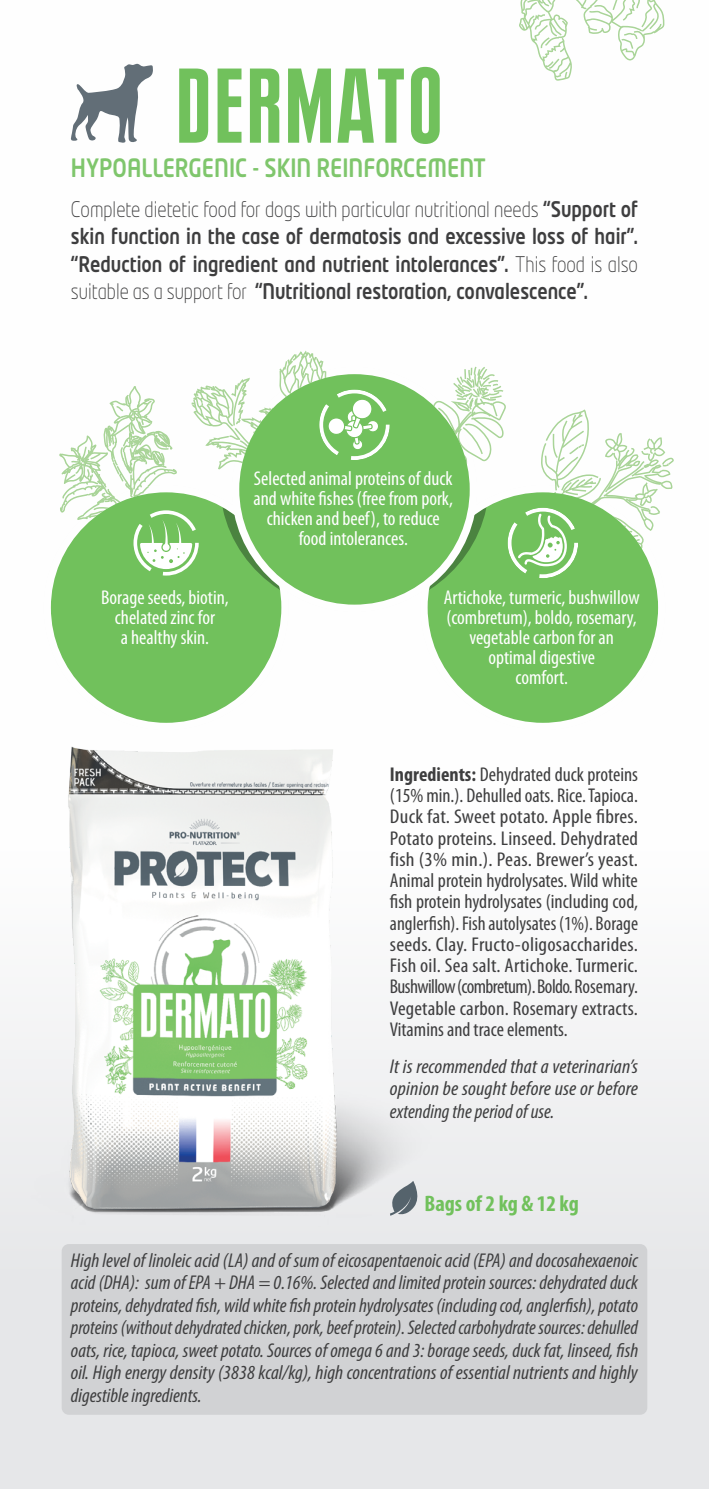
<style>
.page{position:relative;width:709px;height:1489px;background:#fff}
.page>*{position:absolute;margin:0;border:0;box-sizing:border-box;transform-origin:0 0}
.t1{font:900 extra-condensed 105px "Plak LT";letter-spacing:.05em;color:#71c15c}
.SSTTR_GAMME{font:500 25px "Neo Tech Std";color:#7fc66c;scale:.85 1}
.TXT{font:700 condensed 22.5px "Myriad Pro";color:#71c15c}
.SSTTR_GAMME-2{font:500 21.25px/27.5px "Neo Tech Std";color:#3e3e3f;text-align:justify;scale:.85 1}
.RECO_GAMME_IT{font:italic condensed 20px/22.5px "Myriad Pro";color:#3e3e3f;text-align:justify}
.INGREDIENT_GAMME{font:condensed 20px/21.2px "Myriad Pro";color:#3e3e3f;text-align:justify}
.ARGU{font:condensed 20px/20px "Myriad Pro";color:#fff;text-align:center}
.INGREDIENT_GAMME_IT{font:italic condensed 20px/22.5px "Myriad Pro";letter-spacing:.005em;color:#3e3e3f;text-align:justify;scale:1.05 1}
.s1{font-weight:300}
.s2{font-weight:700}
</style>
<div class="page">
<div style="left:0;top:0;width:709px;height:1488px;background:linear-gradient(to bottom,#fff,#e9eaeb)"></div>
<svg style="left:519px;top:0;width:145px;height:81px"></svg>
<img style="left:0;top:609px;width:494px;height:655px">
<div style="left:424px;top:488px;width:238px;height:238px;background:#71c15c;border-radius:50%"></div>
<div style="left:47px;top:488px;width:238px;height:238px;background:#71c15c;border-radius:50%"></div>
<div style="left:43px;top:485px;width:246px;height:245px;border:8px solid #fff;border-radius:50%"></div>
<div style="left:235px;top:370px;width:238px;height:238px;background:#71c15c;border-radius:50%"></div>
<svg style="left:410px;top:366px;width:263px;height:245px"></svg>
<svg style="left:70px;top:64px;width:84px;height:79px"></svg>
<svg style="left:389px;top:1180px;width:33px;height:35px"></svg>
<svg style="left:59px;top:350px;width:331px;height:261px"></svg>
<div style="left:62px;top:1243px;width:585px;height:171px;background:#d1d2d4;border-radius:7px"></div>
<p class="t1" style="left:177px;top:44px;width:266px">DERMATO</p>
<p class="SSTTR_GAMME" style="left:71px;top:152px;width:489px">HYPOALLERGENIC - SKIN REINFORCEMENT</p>
<p class="SSTTR_GAMME-2" style="left:71px;top:194px;width:668px"><span class="s1">Complete dietetic food for dogs with particular nutritional needs</span> “Support of skin function in the case of dermatosis and excessive loss of hair”. “Reduction of ingredient and nutrient intolerances”. <span class="s1">This food is also suitable as a support for</span> “Nutritional restoration, convalescence”.</p>
<p class="ARGU" style="left:101px;top:587px;width:129px">Borage seeds, biotin, chelated zinc for<br>a healthy skin.</p>
<p class="ARGU" style="left:253px;top:469px;width:201px">Selected animal proteins of duck and white fishes (free from pork, chicken and beef), to reduce food intolerances.</p>
<p class="ARGU" style="left:443px;top:587px;width:197px">Artichoke, turmeric, bushwillow (combretum), boldo, rosemary, vegetable carbon for an optimal digestive<br>comfort.</p>
<p class="INGREDIENT_GAMME" style="left:390px;top:764px;width:250px"><span class="s2">Ingredients:</span> Dehydrated duck proteins (15% min.). Dehulled oats. Rice. Tapioca.<br>Duck fat. Sweet potato. Apple fibres.<br>Potato proteins. Linseed. Dehydrated fish (3% min.). Peas. Brewer’s yeast.<br>Animal protein hydrolysates. Wild white fish protein hydrolysates (including cod, anglerfish). Fish autolysates (1%). Borage seeds. Clay. Fructo-oligosaccharides.<br>Fish oil. Sea salt. Artichoke. Turmeric.<br>Bushwillow (combretum). Boldo. Rosemary.<br>Vegetable carbon. Rosemary extracts.<br>Vitamins and trace elements.</p>
<p class="INGREDIENT_GAMME_IT" style="left:390px;top:1054px;width:238px">It is recommended that a veterinarian’s opinion be sought before use or before extending the period of use.</p>
<p class="TXT" style="left:424px;top:1190px;width:156px">Bags of 2 kg &amp; 12 kg</p>
<p class="RECO_GAMME_IT" style="left:71px;top:1248px;width:569px">High level of linoleic acid (LA) and of sum of eicosapentaenoic acid (EPA) and docosahexaenoic acid (DHA): sum of EPA + DHA = 0.16%. Selected and limited protein sources: dehydrated duck proteins, dehydrated fish, wild white fish protein hydrolysates (including cod, anglerfish), potato proteins (without dehydrated chicken, pork, beef protein). Selected carbohydrate sources: dehulled oats, rice, tapioca, sweet potato. Sources of omega 6 and 3: borage seeds, duck fat, linseed, fish oil. High energy density (3838 kcal/kg), high concentrations of essential nutrients and highly digestible ingredients.</p>
</div>
